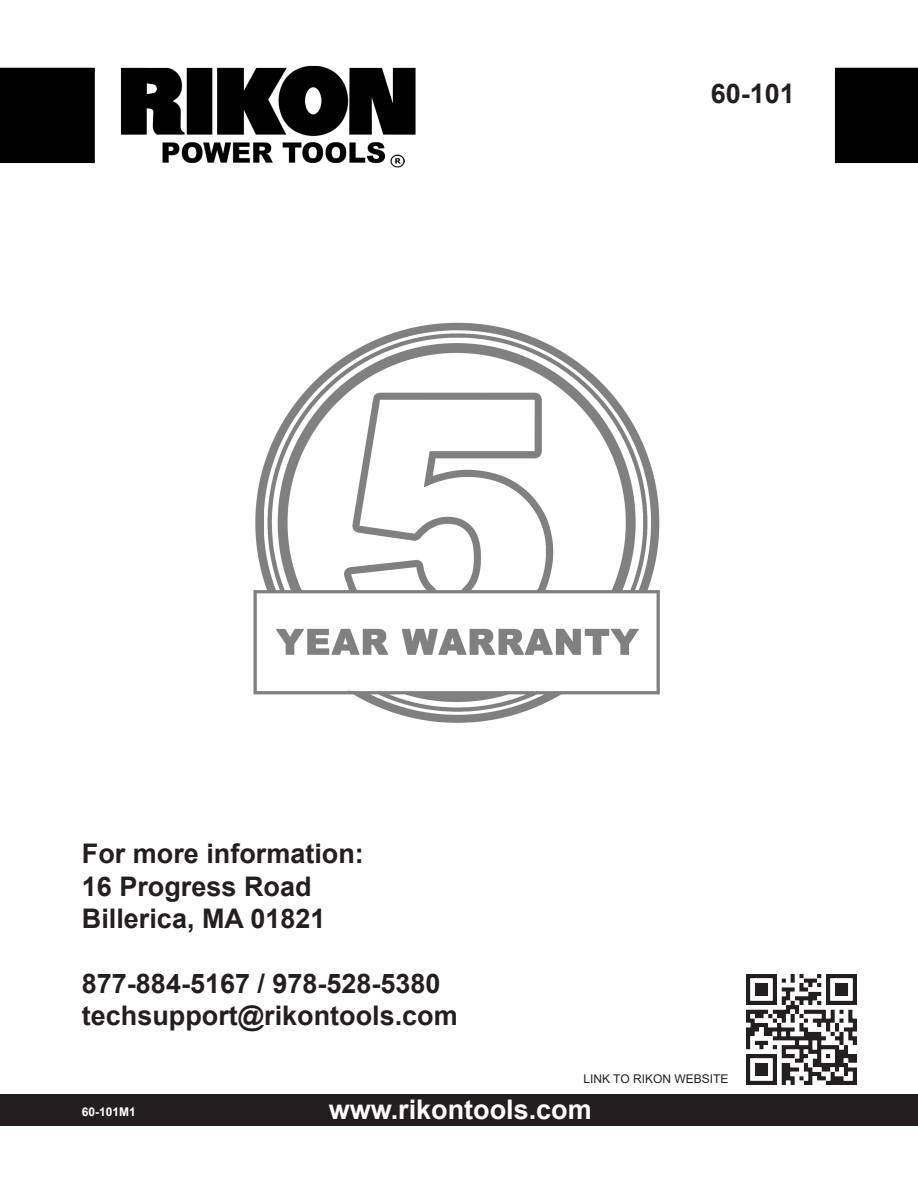
<style>
.page{position:relative;width:918px;height:1188px;background:#fff}
.page>*{position:absolute;margin:0;border:0;box-sizing:border-box;transform-origin:0 0}
.t1{font:700 27px "Arial";color:#231f20}
.t2{font:700 27px "Arial";color:#fff}
.t3{font:12px "Arial";color:#231f20}
.t4{font:700 12px "Arial";color:#fff}
</style>
<div class="page">
<div style="left:0;top:1094px;width:918px;height:32px;background:#231f20"></div>
<img style="left:0;top:65px;width:917px;height:99px">
<img style="left:253px;top:322px;width:407px;height:401px">
<svg style="left:391px;top:155px;width:13px;height:13px"></svg>
<img style="left:746px;top:974px;width:111px;height:111px">
<p class="t1" style="left:711px;top:74px;width:86px">60-101</p>
<p class="t1" style="left:82px;top:835px;width:284px">For more information:</p>
<p class="t1" style="left:82px;top:867px;width:231px">16 Progress Road</p>
<p class="t1" style="left:82px;top:899px;width:245px">Billerica, MA 01821</p>
<p class="t1" style="left:82px;top:964px;width:360px">877-884-5167 / 978-528-5380</p>
<p class="t1" style="left:82px;top:997px;width:377px">techsupport@rikontools.com</p>
<p class="t3" style="left:583px;top:1071px;width:146px">LINK TO RIKON WEBSITE</p>
<p class="t4" style="left:82px;top:1103px;width:56px">60-101M1</p>
<p class="t2" style="left:329px;top:1091px;width:265px">www.rikontools.com</p>
</div>
